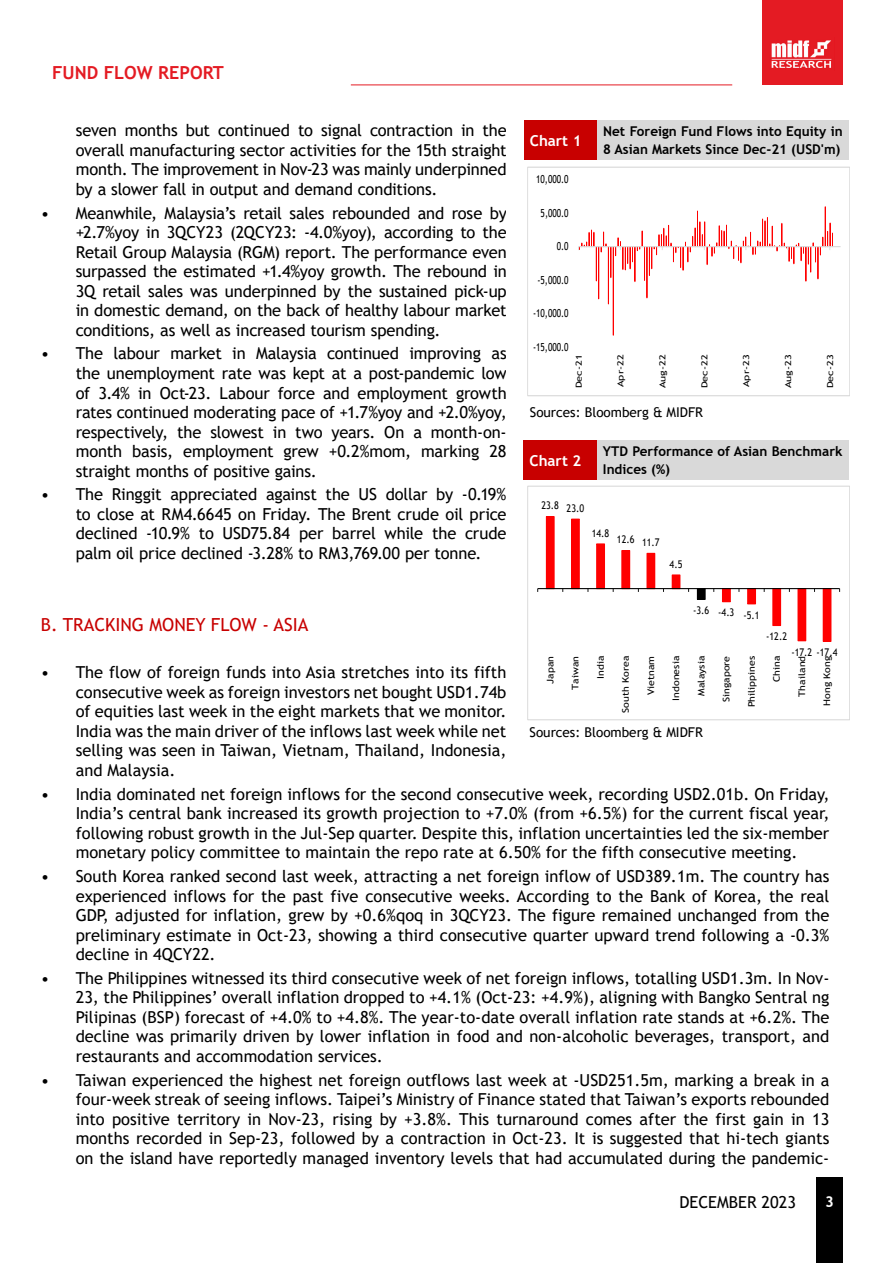
<style>
.page{position:relative;width:893px;height:1263px;background:#fff}
.page>*{position:absolute;margin:0;border:0;box-sizing:border-box;transform-origin:0 0}
.t1{font:18px "Trebuchet MS";color:#c80000}
.t2{font:700 18px "Trebuchet MS";color:#e41b23}
.t3{font:16.5px/19.5px "Trebuchet MS";color:#000;text-align:justify}
.t4{font:700 15px "Trebuchet MS";color:#fff}
.t5{font:700 13.5px/18px "Trebuchet MS";color:#000}
.t6{font:13.5px "Trebuchet MS";color:#000101}
.t7{font:11.1px "Trebuchet MS";letter-spacing:.005em;color:#000;scale:.75 1}
.t8{font:10.5px "Trebuchet MS";letter-spacing:.005em;color:#000;scale:.86 1}
.t9{font:9px "Trebuchet MS";letter-spacing:.005em;color:#000;scale:1.17 1}
.t10{font:8.25px "Trebuchet MS";letter-spacing:.005em;color:#000;scale:1.32 1}
</style>
<div class="page">
<div style="left:816px;top:1178px;width:27px;height:85px;background:#000"></div>
<hr style="left:351px;top:85px;width:381px;height:1px;background:#e41b23">
<div style="left:762px;top:0;width:80px;height:84px;background:#e41b23"></div>
<img style="left:771px;top:40px;width:61px;height:28px">
<div style="left:524px;top:120px;width:73px;height:40px;background:#c80000"></div>
<div style="left:597px;top:120px;width:252px;height:40px;background:#d9d9d9"></div>
<div style="left:524px;top:440px;width:73px;height:40px;background:#c80000"></div>
<div style="left:597px;top:440px;width:251px;height:40px;background:#d9d9d9"></div>
<hr style="left:579px;top:246px;width:262px;height:1px;background:#d9d9d9">
<svg style="left:578px;top:206px;width:255px;height:130px"></svg>
<div style="left:527px;top:167px;width:323px;height:229px;border:1px solid #d9d9d9"></div>
<div style="left:546px;top:517px;width:8px;height:72px;background:#f00"></div>
<div style="left:546px;top:516px;width:9px;height:73px;border:1px solid #f00"></div>
<div style="left:571px;top:519px;width:8px;height:70px;background:#f00"></div>
<div style="left:571px;top:519px;width:9px;height:70px;border:1px solid #f00"></div>
<div style="left:597px;top:544px;width:8px;height:45px;background:#f00"></div>
<div style="left:596px;top:544px;width:9px;height:45px;border:1px solid #f00"></div>
<div style="left:622px;top:551px;width:8px;height:38px;background:#f00"></div>
<div style="left:621px;top:550px;width:9px;height:39px;border:1px solid #f00"></div>
<div style="left:647px;top:553px;width:8px;height:36px;background:#f00"></div>
<div style="left:672px;top:575px;width:8px;height:14px;background:#f00"></div>
<div style="left:697px;top:589px;width:8px;height:10px;background:#000"></div>
<div style="left:697px;top:588px;width:9px;height:12px;border:1px solid #000"></div>
<div style="left:722px;top:589px;width:8px;height:13px;background:#f00"></div>
<div style="left:722px;top:588px;width:9px;height:14px;border:1px solid #f00"></div>
<div style="left:748px;top:589px;width:8px;height:15px;background:#f00"></div>
<div style="left:747px;top:588px;width:9px;height:16px;border:1px solid #f00"></div>
<div style="left:773px;top:589px;width:8px;height:36px;background:#f00"></div>
<div style="left:772px;top:588px;width:9px;height:38px;border:1px solid #f00"></div>
<div style="left:798px;top:589px;width:8px;height:52px;background:#f00"></div>
<div style="left:823px;top:589px;width:8px;height:52px;background:#f00"></div>
<hr style="left:538px;top:588px;width:302px;height:1px;background:#000">
<div style="left:527px;top:486px;width:323px;height:234px;border:1px solid #d9d9d9"></div>
<p class="t2" style="left:52px;top:61px;width:173px">FUND FLOW REPORT</p>
<p class="t3" style="left:76px;top:121px;width:433px">seven months but continued to signal contraction in the overall manufacturing sector activities for the 15th straight month. The improvement in Nov-23 was mainly underpinned by a slower fall in output and demand conditions.</p>
<p class="t3" style="left:76px;top:203px;width:433px;text-indent:-35px">• Meanwhile, Malaysia’s retail sales rebounded and rose by +2.7%yoy in 3QCY23 (2QCY23: -4.0%yoy), according to the Retail Group Malaysia (RGM) report. The performance even surpassed the estimated +1.4%yoy growth. The rebound in 3Q retail sales was underpinned by the sustained pick-up in domestic demand, on the back of healthy labour market conditions, as well as increased tourism spending.</p>
<p class="t3" style="left:76px;top:344px;width:433px;text-indent:-35px">• The labour market in Malaysia continued improving as the unemployment rate was kept at a post-pandemic low of 3.4% in Oct-23. Labour force and employment growth rates continued moderating pace of +1.7%yoy and +2.0%yoy, respectively, the slowest in two years. On a month-on&shy;month basis, employment grew +0.2%mom, marking 28 straight months of positive gains.</p>
<p class="t3" style="left:76px;top:485px;width:432px;text-indent:-35px">• The Ringgit appreciated against the US dollar by -0.19% to close at RM4.6645 on Friday. The Brent crude oil price declined -10.9% to USD75.84 per barrel while the crude palm oil price declined -3.28% to RM3,769.00 per tonne.</p>
<p class="t4" style="left:530px;top:131px;width:53px">Chart 1</p>
<p class="t5" style="left:603px;top:122px;width:241px">Net Foreign Fund Flows into Equity in<br>8 Asian Markets Since Dec-21 (USD'm)</p>
<p class="t7" style="left:536px;top:172px;width:45px">10,000.0</p>
<p class="t7" style="left:541px;top:206px;width:39px">5,000.0</p>
<p class="t7" style="left:557px;top:239px;width:17px">0.0</p>
<p class="t7" style="left:537px;top:273px;width:43px">-5,000.0</p>
<p class="t7" style="left:533px;top:306px;width:49px">-10,000.0</p>
<p class="t7" style="left:533px;top:340px;width:49px">-15,000.0</p>
<p class="t10" style="left:574px;top:388px;width:27px;rotate:-90deg">Dec-21</p>
<p class="t10" style="left:615px;top:387px;width:26px;rotate:-90deg">Apr-22</p>
<p class="t10" style="left:657px;top:388px;width:27px;rotate:-90deg">Aug-22</p>
<p class="t10" style="left:699px;top:388px;width:27px;rotate:-90deg">Dec-22</p>
<p class="t10" style="left:741px;top:387px;width:26px;rotate:-90deg">Apr-23</p>
<p class="t10" style="left:783px;top:388px;width:27px;rotate:-90deg">Aug-23</p>
<p class="t10" style="left:825px;top:388px;width:27px;rotate:-90deg">Dec-23</p>
<p class="t6" style="left:530px;top:403px;width:175px">Sources: Bloomberg &amp; MIDFR</p>
<p class="t4" style="left:530px;top:451px;width:53px">Chart 2</p>
<p class="t5" style="left:603px;top:443px;width:241px">YTD Performance of Asian Benchmark<br>Indices (%)</p>
<p class="t8" style="left:541px;top:500px;width:51px">23.8 23.0</p>
<p class="t8" style="left:592px;top:526px;width:22px">14.8</p>
<p class="t8" style="left:617px;top:534px;width:51px">12.6 11.7</p>
<p class="t8" style="left:670px;top:557px;width:16px">4.5</p>
<p class="t8" style="left:693px;top:606px;width:79px">-3.6 -4.3 -5.1</p>
<p class="t1" style="left:41px;top:613px;width:269px">B. TRACKING MONEY FLOW - ASIA</p>
<p class="t3" style="left:76px;top:663px;width:432px;text-indent:-35px">• The flow of foreign funds into Asia stretches into its fifth consecutive week as foreign investors net bought USD1.74b of equities last week in the eight markets that we monitor.<br>India was the main driver of the inflows last week while net selling was seen in Taiwan, Vietnam, Thailand, Indonesia, and Malaysia.</p>
<p class="t3" style="left:76px;top:784px;width:755px;text-indent:-35px">• India dominated net foreign inflows for the second consecutive week, recording USD2.01b. On Friday, India’s central bank increased its growth projection to +7.0% (from +6.5%) for the current fiscal year, following robust growth in the Jul-Sep quarter. Despite this, inflation uncertainties led the six-member monetary policy committee to maintain the repo rate at 6.50% for the fifth consecutive meeting.</p>
<p class="t3" style="left:76px;top:866px;width:755px;text-indent:-35px">• South Korea ranked second last week, attracting a net foreign inflow of USD389.1m. The country has experienced inflows for the past five consecutive weeks. According to the Bank of Korea, the real GDP, adjusted for inflation, grew by +0.6%qoq in 3QCY23. The figure remained unchanged from the preliminary estimate in Oct-23, showing a third consecutive quarter upward trend following a -0.3% decline in 4QCY22.</p>
<p class="t3" style="left:76px;top:968px;width:755px;text-indent:-35px">• The Philippines witnessed its third consecutive week of net foreign inflows, totalling USD1.3m. In Nov-23, the Philippines’ overall inflation dropped to +4.1% (Oct-23: +4.9%), aligning with Bangko Sentral ng Pilipinas (BSP) forecast of +4.0% to +4.8%. The year-to-date overall inflation rate stands at +6.2%. The decline was primarily driven by lower inflation in food and non-alcoholic beverages, transport, and restaurants and accommodation services.</p>
<p class="t3" style="left:76px;top:1070px;width:755px;text-indent:-35px">• Taiwan experienced the highest net foreign outflows last week at -USD251.5m, marking a break in a four-week streak of seeing inflows. Taipei’s Ministry of Finance stated that Taiwan’s exports rebounded into positive territory in Nov-23, rising by +3.8%. This turnaround comes after the first gain in 13 months recorded in Sep-23, followed by a contraction in Oct-23. It is suggested that hi-tech giants on the island have reportedly managed inventory levels that had accumulated during the pandemic-</p>
<p class="t8" style="left:766px;top:630px;width:26px">-12.2</p>
<p class="t8" style="left:791px;top:645px;width:55px">-17.2 -17.4</p>
<p class="t9" style="left:545px;top:684px;width:25px;rotate:-90deg">Japan</p>
<p class="t9" style="left:570px;top:690px;width:31px;rotate:-90deg">Taiwan</p>
<p class="t9" style="left:595px;top:679px;width:21px;rotate:-90deg">India</p>
<p class="t9" style="left:620px;top:713px;width:50px;rotate:-90deg">South Korea</p>
<p class="t9" style="left:645px;top:695px;width:35px;rotate:-90deg">Vietnam</p>
<p class="t9" style="left:670px;top:701px;width:40px;rotate:-90deg">Indonesia</p>
<p class="t9" style="left:696px;top:696px;width:36px;rotate:-90deg">Malaysia</p>
<p class="t9" style="left:721px;top:702px;width:41px;rotate:-90deg">Singapore</p>
<p class="t9" style="left:746px;top:707px;width:46px;rotate:-90deg">Philippines</p>
<p class="t9" style="left:771px;top:682px;width:24px;rotate:-90deg">China</p>
<p class="t9" style="left:796px;top:697px;width:36px;rotate:-90deg">Thailand</p>
<p class="t9" style="left:821px;top:706px;width:44px;rotate:-90deg">Hong Kong</p>
<p class="t6" style="left:530px;top:723px;width:175px">Sources: Bloomberg &amp; MIDFR</p>
<p class="t3" style="left:679px;top:1193px;width:118px">DECEMBER 2023</p>
<p class="t4" style="left:825px;top:1192px;width:10px">3</p>
</div>
